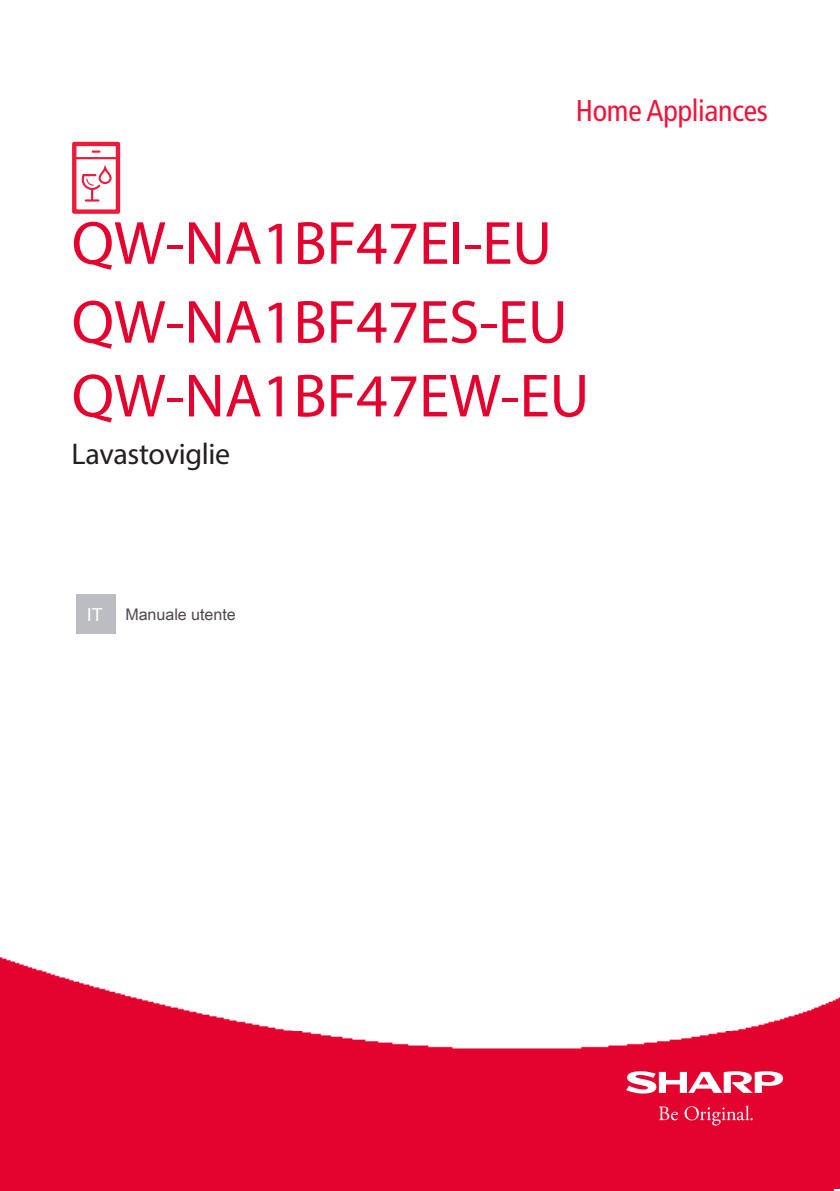
<style>
.page{position:relative;width:840px;height:1191px;background:#fff}
.page>*{position:absolute;margin:0;border:0;box-sizing:border-box;transform-origin:0 0}
.t1{font:61.4px/78.8px "Myriad Pro";letter-spacing:-.005em;color:#e4022e}
.t2{font:condensed 30px "Frutiger LT Com";letter-spacing:-.01em;color:#f0143b}
.t3{font:30px "Myriad Pro";letter-spacing:-.015em;color:#231f20}
.t4{font:16px "Arial Unicode MS";color:#50474a}
.s1{font-size:18px;color:#fff}
</style>
<div class="page">
<img style="left:0;top:957px;width:839px;height:231px">
<svg style="left:658px;top:1106px;width:19px;height:14px"></svg>
<svg style="left:684px;top:1105px;width:68px;height:20px"></svg>
<svg style="left:626px;top:1071px;width:157px;height:22px"></svg>
<div style="left:76px;top:593px;width:40px;height:40px;background:#bcbdc0"></div>
<svg style="left:72px;top:142px;width:48px;height:72px"></svg>
<p class="t2" style="left:575px;top:99px;width:193px">Home Appliances</p>
<p class="t1" style="left:72px;top:203px;width:497px">QW-NA1BF47EI-EU<br>QW-NA1BF47ES-EU</p>
<p class="t1" style="left:72px;top:355px;width:519px">QW-NA1BF47EW-EU</p>
<p class="t3" style="left:72px;top:435px;width:160px">Lavastoviglie</p>
<p class="t4" style="left:87px;top:605px;width:150px"><span class="s1">IT</span> Manuale utente</p>
</div>
